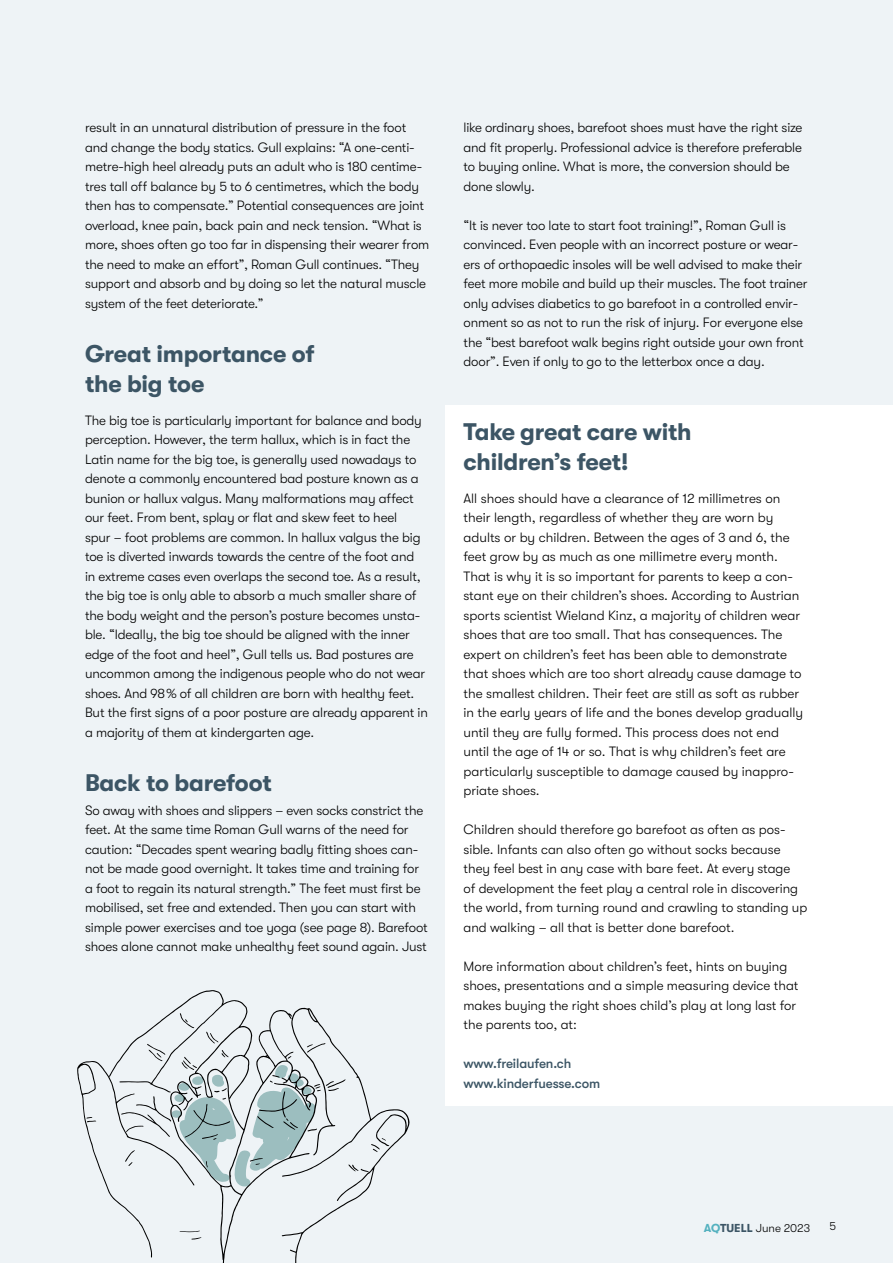
<style>
.page{position:relative;width:893px;height:1263px;background:#eef3f6}
.page>*{position:absolute;margin:0;border:0;box-sizing:border-box;transform-origin:0 0}
.t1{font:700 24px/30px "GT Walsheim";letter-spacing:-.01em;color:#3c5565}
.t2{font:300 13.5px/19.5px "GT Walsheim";letter-spacing:-.01em;color:#000}
.t3{font:500 13.5px/19.5px "GT Walsheim";letter-spacing:-.01em;color:#3c5565}
.t4{font:300 11.55px "GT Walsheim";color:#000}
.s1{font-weight:700;color:#54b1bf}
.s2{font-weight:700;color:#3c5565}
</style>
<div class="page">
<div style="left:445px;top:405px;width:448px;height:701px;background:#fff"></div>
<svg style="left:77px;top:990px;width:170px;height:268px"></svg>
<svg style="left:121px;top:1096px;width:50px;height:41px"></svg>
<svg style="left:147px;top:1044px;width:18px;height:17px"></svg>
<svg style="left:86px;top:1117px;width:10px;height:5px"></svg>
<svg style="left:125px;top:1150px;width:10px;height:16px"></svg>
<svg style="left:179px;top:1007px;width:231px;height:256px"></svg>
<p class="t2" style="left:85px;top:118px;width:346px">result in an unnatural distribution of pressure in the foot and change the body statics. Gull explains: “A one-centi&shy;metre-high heel already puts an adult who is 180 centime&shy;tres tall off balance by 5 to 6 centimetres, which the body then has to compensate.” Potential consequences are joint overload, knee pain, back pain and neck tension. “What is more, shoes often go too far in dispensing their wearer from the need to make an effort”, Roman Gull continues. “They support and absorb and by doing so let the natural muscle system of the feet deteriorate.”</p>
<h1 class="t1" style="left:85px;top:338px;width:231px">Great importance of the big toe</h1>
<p class="t2" style="left:85px;top:410px;width:344px">The big toe is particularly important for balance and body perception. However, the term hallux, which is in fact the Latin name for the big toe, is generally used nowadays to denote a commonly encountered bad posture known as a bunion or hallux valgus. Many malformations may affect our feet. From bent, splay or flat and skew feet to heel<br>spur – foot problems are common. In hallux valgus the big toe is diverted inwards towards the centre of the foot and in extreme cases even overlaps the second toe. As a result, the big toe is only able to absorb a much smaller share of the body weight and the person’s posture becomes unsta&shy;ble. “Ideally, the big toe should be aligned with the inner edge of the foot and heel”, Gull tells us. Bad postures are uncommon among the indigenous people who do not wear shoes. And 98 % of all children are born with healthy feet.<br>But the first signs of a poor posture are already apparent in a majority of them at kindergarten age.</p>
<h1 class="t1" style="left:85px;top:767px;width:188px">Back to barefoot</h1>
<p class="t2" style="left:85px;top:800px;width:344px">So away with shoes and slippers – even socks constrict the feet. At the same time Roman Gull warns of the need for caution: “Decades spent wearing badly fitting shoes can&shy;not be made good overnight. It takes time and training for a foot to regain its natural strength.” The feet must first be mobilised, set free and extended. Then you can start with simple power exercises and toe yoga (see page 8). Barefoot shoes alone cannot make unhealthy feet sound again. Just</p>
<p class="t2" style="left:463px;top:118px;width:340px">like ordinary shoes, barefoot shoes must have the right size and fit properly. Professional advice is therefore preferable to buying online. What is more, the conversion should be done slowly.</p>
<p class="t2" style="left:463px;top:215px;width:346px">“It is never too late to start foot training!”, Roman Gull is convinced. Even people with an incorrect posture or wear&shy;ers of orthopaedic insoles will be well advised to make their feet more mobile and build up their muscles. The foot trainer only advises diabetics to go barefoot in a controlled envir&shy;onment so as not to run the risk of injury. For everyone else the “best barefoot walk begins right outside your own front door”. Even if only to go to the letterbox once a day.</p>
<h1 class="t1" style="left:463px;top:416px;width:230px">Take great care with children’s feet!</h1>
<p class="t2" style="left:463px;top:488px;width:341px">All shoes should have a clearance of 12 millimetres on their length, regardless of whether they are worn by adults or by children. Between the ages of 3 and 6, the feet grow by as much as one millimetre every month.<br>That is why it is so important for parents to keep a con&shy;stant eye on their children’s shoes. According to Austrian sports scientist Wieland Kinz, a majority of children wear shoes that are too small. That has consequences. The expert on children’s feet has been able to demonstrate that shoes which are too short already cause damage to the smallest children. Their feet are still as soft as rubber in the early years of life and the bones develop gradually until they are fully formed. This process does not end until the age of 14 or so. That is why children’s feet are particularly susceptible to damage caused by inappro&shy;priate shoes.</p>
<p class="t2" style="left:463px;top:820px;width:345px">Children should therefore go barefoot as often as pos&shy;sible. Infants can also often go without socks because they feel best in any case with bare feet. At every stage<br>of development the feet play a central role in discovering the world, from turning round and crawling to standing up and walking – all that is better done barefoot.</p>
<p class="t2" style="left:463px;top:956px;width:337px">More information about children’s feet, hints on buying shoes, presentations and a simple measuring device that makes buying the right shoes child’s play at long last for the parents too, at:</p>
<p class="t3" style="left:463px;top:1054px;width:138px">www.freilaufen.ch www.kinderfuesse.com</p>
<p class="t4" style="left:704px;top:1221px;width:108px"><span class="s1">AQ</span><span class="s2">TUELL</span> June 2023</p>
<p class="t4" style="left:829px;top:1220px;width:8px">5</p>
</div>
